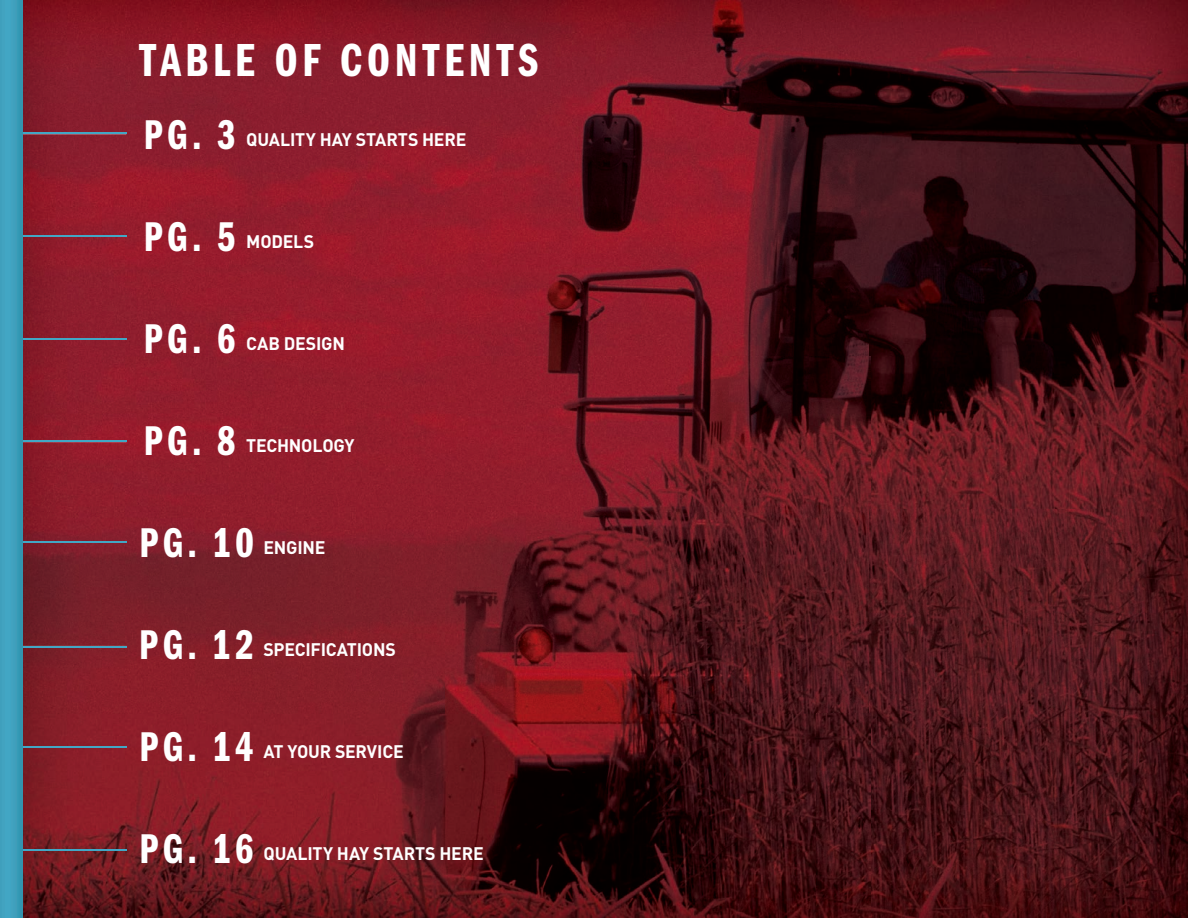
<style>
.page{position:relative;width:1188px;height:918px;background:#fff}
.page>*{position:absolute;margin:0;border:0;box-sizing:border-box;transform-origin:0 0}
.t1{font:48px "Franklin Gothic Demi Cmpr";letter-spacing:.1em;color:#fff}
.t2{font:43.05px "Franklin Gothic Demi Cmpr";letter-spacing:.1em;color:#fff}
.t3{font:700 18px "DIN";letter-spacing:-.01em;color:#fff}
</style>
<div class="page">
<img style="left:0;top:0;width:1188px;height:918px">
<hr style="left:23px;top:541px;width:103px;height:2px;background:#42a7c5">
<hr style="left:23px;top:338px;width:103px;height:2px;background:#42a7c5">
<hr style="left:23px;top:646px;width:103px;height:1px;background:#42a7c5">
<hr style="left:23px;top:441px;width:103px;height:1px;background:#42a7c5">
<hr style="left:23px;top:746px;width:103px;height:2px;background:#42a7c5">
<hr style="left:23px;top:849px;width:103px;height:2px;background:#42a7c5">
<hr style="left:23px;top:235px;width:103px;height:2px;background:#42a7c5">
<hr style="left:23px;top:133px;width:103px;height:1px;background:#42a7c5">
<h1 class="t1" style="left:139px;top:34px;width:400px">TABLE OF CONTENTS</h1>
<h2 class="t2" style="left:144px;top:111px;width:93px">PG. 3</h2>
<p class="t3" style="left:246px;top:127px;width:222px">QUALITY HAY STARTS HERE</p>
<h2 class="t2" style="left:144px;top:213px;width:93px">PG. 5</h2>
<p class="t3" style="left:246px;top:229px;width:70px">MODELS</p>
<h2 class="t2" style="left:144px;top:315px;width:93px">PG. 6</h2>
<p class="t3" style="left:246px;top:331px;width:100px">CAB DESIGN</p>
<h2 class="t2" style="left:144px;top:417px;width:93px">PG. 8</h2>
<p class="t3" style="left:246px;top:433px;width:110px">TECHNOLOGY</p>
<h2 class="t2" style="left:139px;top:519px;width:116px">PG. 10</h2>
<p class="t3" style="left:264px;top:535px;width:63px">ENGINE</p>
<h2 class="t2" style="left:139px;top:621px;width:116px">PG. 12</h2>
<p class="t3" style="left:264px;top:637px;width:134px">SPECIFICATIONS</p>
<h2 class="t2" style="left:139px;top:723px;width:116px">PG. 14</h2>
<p class="t3" style="left:264px;top:739px;width:142px">AT YOUR SERVICE</p>
<h2 class="t2" style="left:139px;top:825px;width:116px">PG. 16</h2>
<p class="t3" style="left:264px;top:841px;width:222px">QUALITY HAY STARTS HERE</p>
</div>
